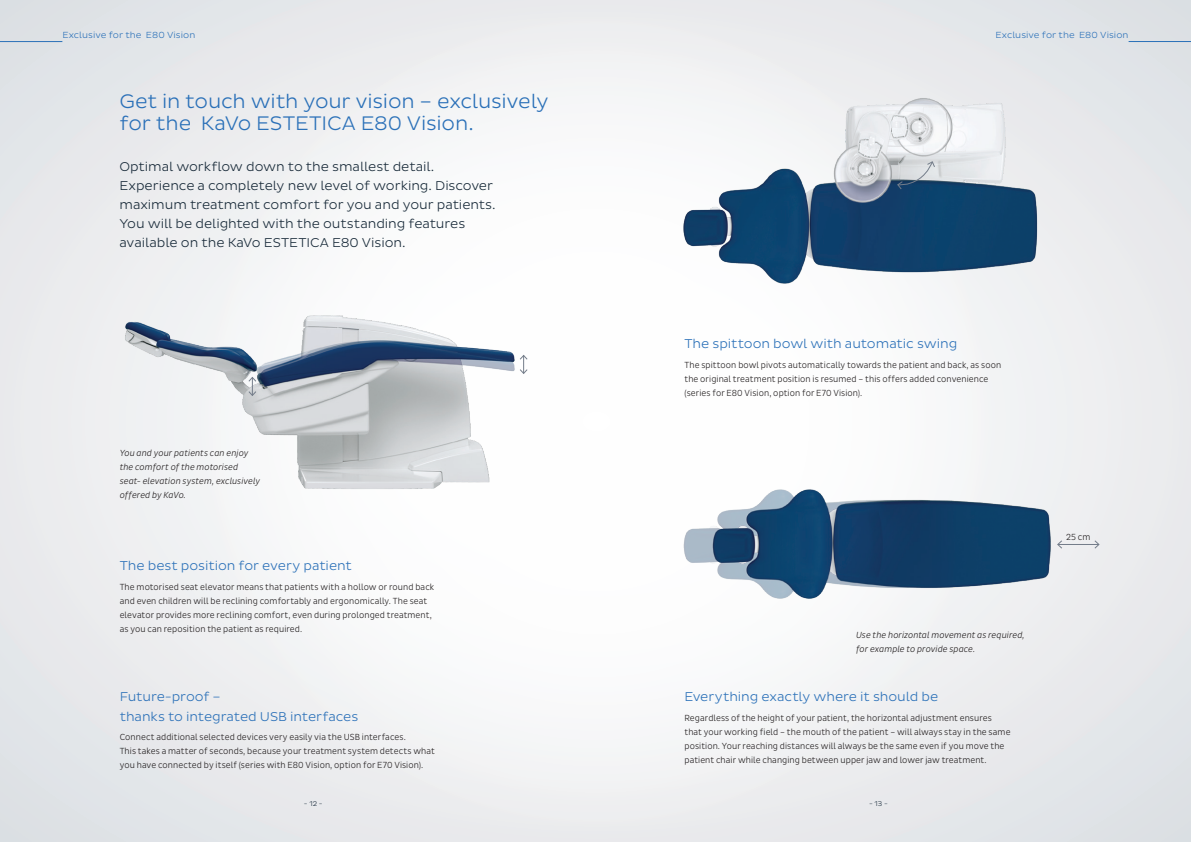
<style>
.page{position:relative;width:1191px;height:842px;background:#e9e9ec}
.page>*{position:absolute;margin:0;border:0;box-sizing:border-box;transform-origin:0 0}
.t1{font:300 20px/22px "Pluto Sans";letter-spacing:-.01em;color:#2a70b8}
.t2{font:300 13px/19px "Pluto Sans";letter-spacing:-.005em;color:#172938}
.t3{font:300 13px/19px "Pluto Sans";letter-spacing:-.005em;color:#2a70b8}
.t4{font:300 9px/14px "Pluto Sans Cond";letter-spacing:.01em;color:#231f20}
.t5{font:italic 300 9px/14px "Pluto Sans Cond";letter-spacing:.01em;color:#231f20}
.t6{font:300 9px "Pluto Sans";letter-spacing:.01em;color:#2a70b8}
.t7{font:300 7px "Pluto Sans";color:#172938}
</style>
<div class="page">
<div style="left:175px;top:1px;width:841px;height:841px;background:#f8f9fa;border-radius:50%"></div>
<img style="left:125px;top:315px;width:390px;height:174px">
<hr style="left:1057px;top:544px;width:41px;height:1px;background:#747d8a">
<svg style="left:1057px;top:540px;width:5px;height:9px"></svg>
<svg style="left:1094px;top:540px;width:6px;height:9px"></svg>
<img style="left:683px;top:75px;width:355px;height:209px">
<img style="left:683px;top:489px;width:367px;height:110px">
<svg style="left:248px;top:376px;width:9px;height:21px"></svg>
<svg style="left:520px;top:355px;width:8px;height:19px"></svg>
<svg style="left:896px;top:160px;width:40px;height:30px"></svg>
<hr style="left:0;top:41px;width:62px;height:1px;background:#2a70b8">
<hr style="left:1128px;top:41px;width:63px;height:1px;background:#2a70b8">
<p class="t6" style="left:62px;top:30px;width:135px">Exclusive for the E80 Vision</p>
<p class="t6" style="left:995px;top:30px;width:135px">Exclusive for the E80 Vision</p>
<h1 class="t1" style="left:119px;top:90px;width:431px">Get in touch with your vision – exclusively for the KaVo ESTETICA E80 Vision.</h1>
<p class="t2" style="left:119px;top:157px;width:378px">Optimal workflow down to the smallest detail.<br>Experience a completely new level of working. Discover maximum treatment comfort for you and your patients.<br>You will be delighted with the outstanding features available on the KaVo ESTETICA E80 Vision.</p>
<p class="t5" style="left:120px;top:446px;width:142px">You and your patients can enjoy the comfort of the motorised seat- elevation system, exclusively offered by KaVo.</p>
<h2 class="t3" style="left:120px;top:556px;width:233px">The best position for every patient</h2>
<p class="t4" style="left:120px;top:579px;width:316px">The motorised seat elevator means that patients with a hollow or round back and even children will be reclining comfortably and ergonomically. The seat elevator provides more reclining comfort, even during prolonged treatment, as you can reposition the patient as required.</p>
<h2 class="t3" style="left:120px;top:688px;width:240px">Future-proof –<br>thanks to integrated USB interfaces</h2>
<p class="t4" style="left:120px;top:730px;width:317px">Connect additional selected devices very easily via the USB interfaces.<br>This takes a matter of seconds, because your treatment system detects what you have connected by itself (series with E80 Vision, option for E70 Vision).</p>
<h2 class="t3" style="left:684px;top:334px;width:274px">The spittoon bowl with automatic swing</h2>
<p class="t4" style="left:684px;top:358px;width:318px">The spittoon bowl pivots automatically towards the patient and back, as soon the original treatment position is resumed – this offers added convenience (series for E80 Vision, option for E70 Vision).</p>
<p class="t5" style="left:856px;top:628px;width:170px">Use the horizontal movement as required, for example to provide space.</p>
<h2 class="t3" style="left:684px;top:688px;width:255px">Everything exactly where it should be</h2>
<p class="t4" style="left:684px;top:711px;width:327px">Regardless of the height of your patient, the horizontal adjustment ensures that your working field – the mouth of the patient – will always stay in the same position. Your reaching distances will always be the same even if you move the patient chair while changing between upper jaw and lower jaw treatment.</p>
<p class="t7" style="left:304px;top:800px;width:20px">- 12 -</p>
<p class="t7" style="left:869px;top:800px;width:20px">- 13 -</p>
<p class="t4" style="left:1066px;top:530px;width:26px">25 cm</p>
</div>
